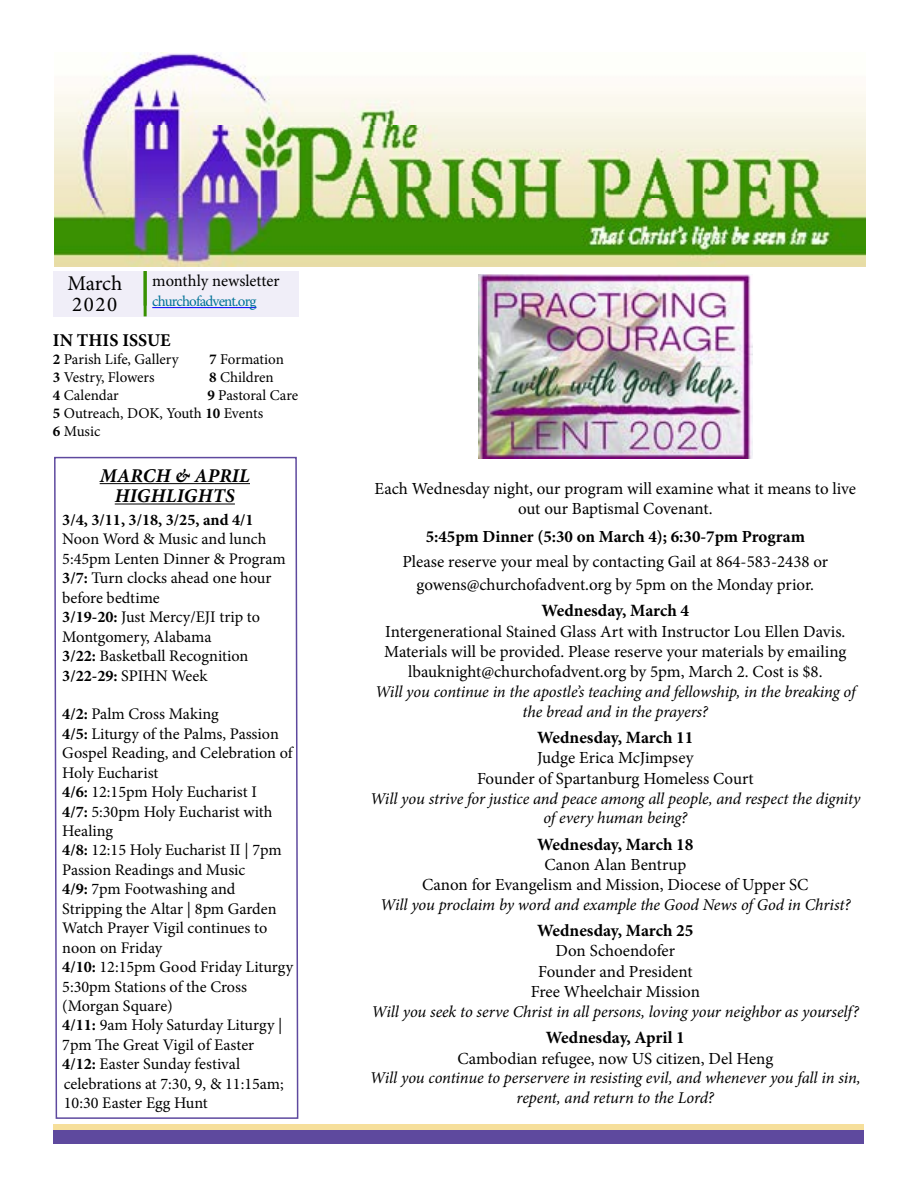
<style>
.page{position:relative;width:918px;height:1188px;background:#fff}
.page>*{position:absolute;margin:0;border:0;box-sizing:border-box;transform-origin:0 0}
.t1{font:21px/21px "Minion Pro";letter-spacing:.075em;color:#000}
.t2{font:italic 700 19.5px/20.4px "Minion Pro";letter-spacing:.01em;color:#000;text-align:center}
.t3{font:700 18px "Minion Pro";color:#000}
.t4{font:700 17.25px "Minion Pro";letter-spacing:-.01em;color:#000}
.t5{font:16.95px/20.4px "Minion Pro";color:#000;text-align:center}
.t6{font:16.95px/20.4px "Minion Pro";letter-spacing:-.02em;color:#000;text-align:center}
.t7{font:700 16.95px "Minion Pro";color:#000}
.t8{font:italic 16.5px/19.8px "Minion Pro";letter-spacing:-.01em;color:#000;text-align:center}
.t9{font:16.5px "Minion Pro";color:#000}
.t10{font:16.2px/19.5px "Minion Pro";color:#000}
.t11{font:700 16.2px "Minion Pro";color:#000}
.t12{font:15px/18px "Minion Pro";letter-spacing:-.01em;color:#000}
.t13{font:15px "Minion Pro";color:#007196}
.s1{font-weight:700}
</style>
<div class="page">
<div style="left:53px;top:271px;width:246px;height:45px;background:#f0eef8"></div>
<img style="left:54px;top:52px;width:812px;height:215px">
<div style="left:54px;top:1129px;width:810px;height:5px;background:#5e499e"></div>
<img style="left:479px;top:275px;width:273px;height:183px">
<svg style="left:54px;top:53px;width:810px;height:42px"></svg>
<hr style="left:152px;top:307px;width:104px;height:1px;background:#00f">
<hr style="left:144px;top:271px;width:3px;height:45px;background:#389101">
<div style="left:54px;top:1134px;width:810px;height:10px;background:#5e499e"></div>
<div style="left:54px;top:1124px;width:810px;height:6px;background:#f6df9b"></div>
<svg style="left:54px;top:456px;width:245px;height:663px"></svg>
<p class="t9" style="left:152px;top:270px;width:129px">monthly newsletter</p>
<p class="t13" style="left:152px;top:291px;width:106px">churchofadvent.org</p>
<p class="t1" style="left:67px;top:273px;width:56px">March<br>2020</p>
<p class="t3" style="left:53px;top:328px;width:119px">IN THIS ISSUE</p>
<p class="t12" style="left:53px;top:351px;width:128px"><span class="s1">2</span> Parish Life, Gallery</p>
<p class="t12" style="left:209px;top:351px;width:76px"><span class="s1">7</span> Formation</p>
<p class="t12" style="left:53px;top:369px;width:103px"><span class="s1">3</span> Vestry, Flowers</p>
<p class="t12" style="left:209px;top:369px;width:66px"><span class="s1">8</span> Children</p>
<p class="t12" style="left:53px;top:387px;width:67px"><span class="s1">4</span> Calendar</p>
<p class="t12" style="left:53px;top:387px;width:247px;text-indent:154px"><span class="s1">9</span> Pastoral Care<br><span class="s1">5</span> Outreach, DOK, Youth <span class="s1">10</span> Events<br><span class="s1">6</span> Music</p>
<p class="t2" style="left:100px;top:465px;width:152px">MARCH &amp; APRIL<br>HIGHLIGHTS</p>
<p class="t11" style="left:62px;top:508px;width:193px">3/4, 3/11, 3/18, 3/25, and 4/1</p>
<p class="t10" style="left:62px;top:530px;width:225px">Noon Word &amp; Music and lunch<br>5:45pm Lenten Dinner &amp; Program<br><span class="s1">3/7:</span> Turn clocks ahead one hour before bedtime<br><span class="s1">3/19-20:</span> Just Mercy/EJI trip to<br>Montgomery, Alabama<br><span class="s1">3/22:</span> Basketball Recognition<br><span class="s1">3/22-29:</span> SPIHN Week</p>
<p class="t10" style="left:62px;top:705px;width:233px"><span class="s1">4/2:</span> Palm Cross Making<br><span class="s1">4/5:</span> Liturgy of the Palms, Passion<br>Gospel Reading, and Celebration of<br>Holy Eucharist<br><span class="s1">4/6:</span> 12:15pm Holy Eucharist I<br><span class="s1">4/7:</span> 5:30pm Holy Eucharist with<br>Healing<br><span class="s1">4/8:</span> 12:15 Holy Eucharist II | 7pm<br>Passion Readings and Music<br><span class="s1">4/9:</span> 7pm Footwashing and<br>Stripping the Altar | 8pm Garden<br>Watch Prayer Vigil continues to noon on Friday<br><span class="s1">4/10:</span> 12:15pm Good Friday Liturgy<br>5:30pm Stations of the Cross (Morgan Square)<br><span class="s1">4/11:</span> 9am Holy Saturday Liturgy |<br>7pm The Great Vigil of Easter<br><span class="s1">4/12:</span> Easter Sunday festival celebrations at 7:30, 9, &amp; 11:15am;<br>10:30 Easter Egg Hunt</p>
<p class="t5" style="left:375px;top:479px;width:483px">Each Wednesday night, our program will examine what it means to live out our Baptismal Covenant.</p>
<p class="t7" style="left:426px;top:524px;width:381px">5:45pm Dinner (5:30 on March 4); 6:30-7pm Program</p>
<p class="t5" style="left:402px;top:551px;width:427px;line-height:22.5px">Please reserve your meal by contacting Gail at 864-583-2438 or gowens@churchofadvent.org by 5pm on the Monday prior.</p>
<p class="t4" style="left:541px;top:599px;width:149px">Wednesday, March 4</p>
<p class="t5" style="left:384px;top:621px;width:464px">Intergenerational Stained Glass Art with Instructor Lou Ellen Davis.<br>Materials will be provided. Please reserve your materials by emailing lbauknight@churchofadvent.org by 5pm, March 2. Cost is $8.</p>
<p class="t8" style="left:375px;top:682px;width:482px">Will you continue in the apostle’s teaching and fellowship, in the breaking of the bread and in the prayers?</p>
<p class="t4" style="left:537px;top:725px;width:158px">Wednesday, March 11</p>
<p class="t6" style="left:477px;top:748px;width:278px">Judge Erica McJimpsey<br>Founder of Spartanburg Homeless Court</p>
<p class="t8" style="left:370px;top:788px;width:492px">Will you strive for justice and peace among all people, and respect the dignity of every human being?</p>
<p class="t4" style="left:537px;top:832px;width:158px">Wednesday, March 18</p>
<p class="t5" style="left:422px;top:854px;width:388px">Canon Alan Bentrup<br>Canon for Evangelism and Mission, Diocese of Upper SC</p>
<p class="t8" style="left:380px;top:895px;width:472px">Will you proclaim by word and example the Good News of God in Christ?</p>
<p class="t4" style="left:537px;top:918px;width:158px">Wednesday, March 25</p>
<p class="t5" style="left:531px;top:941px;width:171px">Don Schoendofer<br>Founder and President<br>Free Wheelchair Mission</p>
<p class="t8" style="left:372px;top:1002px;width:489px">Will you seek to serve Christ in all persons, loving your neighbor as yourself?</p>
<p class="t4" style="left:546px;top:1026px;width:140px">Wednesday, April 1</p>
<p class="t5" style="left:457px;top:1048px;width:317px">Cambodian refugee, now US citizen, Del Heng</p>
<p class="t8" style="left:370px;top:1068px;width:492px">Will you continue to perservere in resisting evil, and whenever you fall in sin, repent, and return to the Lord?</p>
</div>
